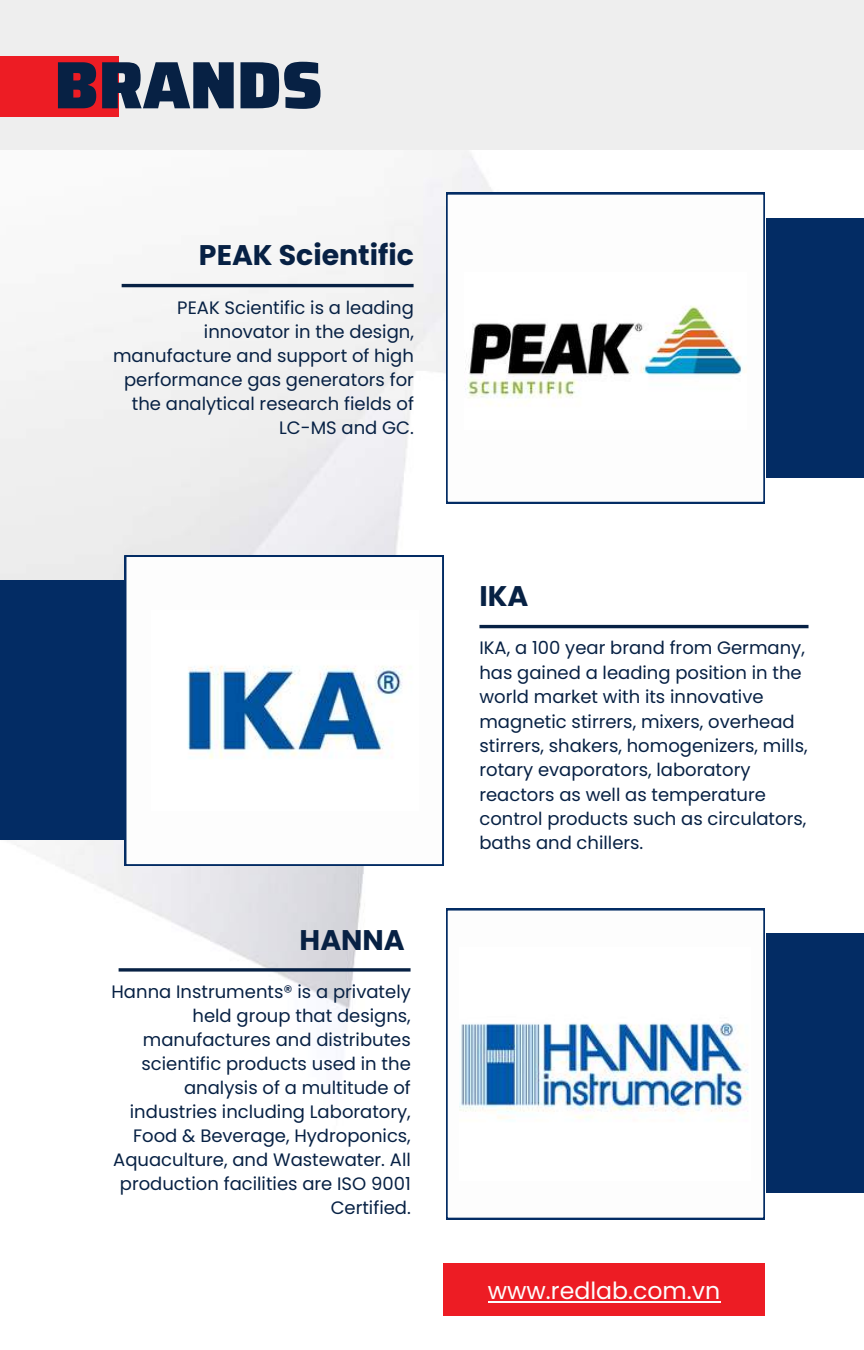
<style>
.page{position:relative;width:864px;height:1350px;background:#fff}
.page>*{position:absolute;margin:0;border:0;box-sizing:border-box;transform-origin:0 0}
.t1{font:900 67.05px "Saira";color:#072144}
.t2{font:700 28.35px "Poppins";color:#072144}
.t3{font:23.62px "Poppins";color:#fdfdfd}
.t4{font:18px/24.1px "Poppins";color:#072144;text-align:right}
</style>
<div class="page">
<img style="left:0;top:149px;width:864px;height:1167px">
<div style="left:0;top:0;width:864px;height:149px;background:#eee"></div>
<div style="left:0;top:56px;width:119px;height:61px;background:#ed1c24"></div>
<div style="left:444px;top:1264px;width:321px;height:52px;background:#ed1c24"></div>
<hr style="left:488px;top:1301px;width:232px;height:2px;background:#fdfdfd">
<hr style="left:122px;top:284px;width:292px;height:3px;background:#072144">
<div style="left:664px;top:218px;width:200px;height:259px;background:#032c64"></div>
<svg style="left:446px;top:193px;width:319px;height:310px"></svg>
<img style="left:465px;top:273px;width:282px;height:157px">
<div style="left:0;top:581px;width:254px;height:259px;background:#032c64"></div>
<svg style="left:125px;top:555px;width:319px;height:311px"></svg>
<hr style="left:479px;top:625px;width:330px;height:3px;background:#072144">
<img style="left:151px;top:610px;width:267px;height:201px">
<div style="left:664px;top:934px;width:200px;height:259px;background:#032c64"></div>
<svg style="left:446px;top:909px;width:319px;height:310px"></svg>
<svg style="left:119px;top:968px;width:292px;height:4px"></svg>
<img style="left:459px;top:948px;width:292px;height:232px">
<h1 class="t1" style="left:55px;top:32px;width:270px">BRANDS</h1>
<h2 class="t2" style="left:199px;top:236px;width:216px">PEAK Scientific</h2>
<p class="t4" style="left:113px;top:295px;width:302px">PEAK Scientific is a leading innovator in the design, manufacture and support of high performance gas generators for the analytical research fields of<br>LC-MS and GC.</p>
<h2 class="t2" style="left:300px;top:920px;width:107px">HANNA</h2>
<p class="t4" style="left:112px;top:980px;width:301px">Hanna Instruments® is a privately held group that designs, manufactures and distributes scientific products used in the analysis of a multitude of industries including Laboratory,<br>Food &amp; Beverage, Hydroponics,<br>Aquaculture, and Wastewater. All production facilities are ISO 9001<br>Certified.</p>
<h2 class="t2" style="left:479px;top:577px;width:51px">IKA</h2>
<p class="t4" style="left:479px;top:636px;width:330px;text-align:left">IKA, a 100 year brand from Germany, has gained a leading position in the world market with its innovative magnetic stirrers, mixers, overhead stirrers, shakers, homogenizers, mills, rotary evaporators, laboratory reactors as well as temperature control products such as circulators, baths and chillers.</p>
<h3 class="t3" style="left:488px;top:1274px;width:234px">www.redlab.com.vn</h3>
</div>
